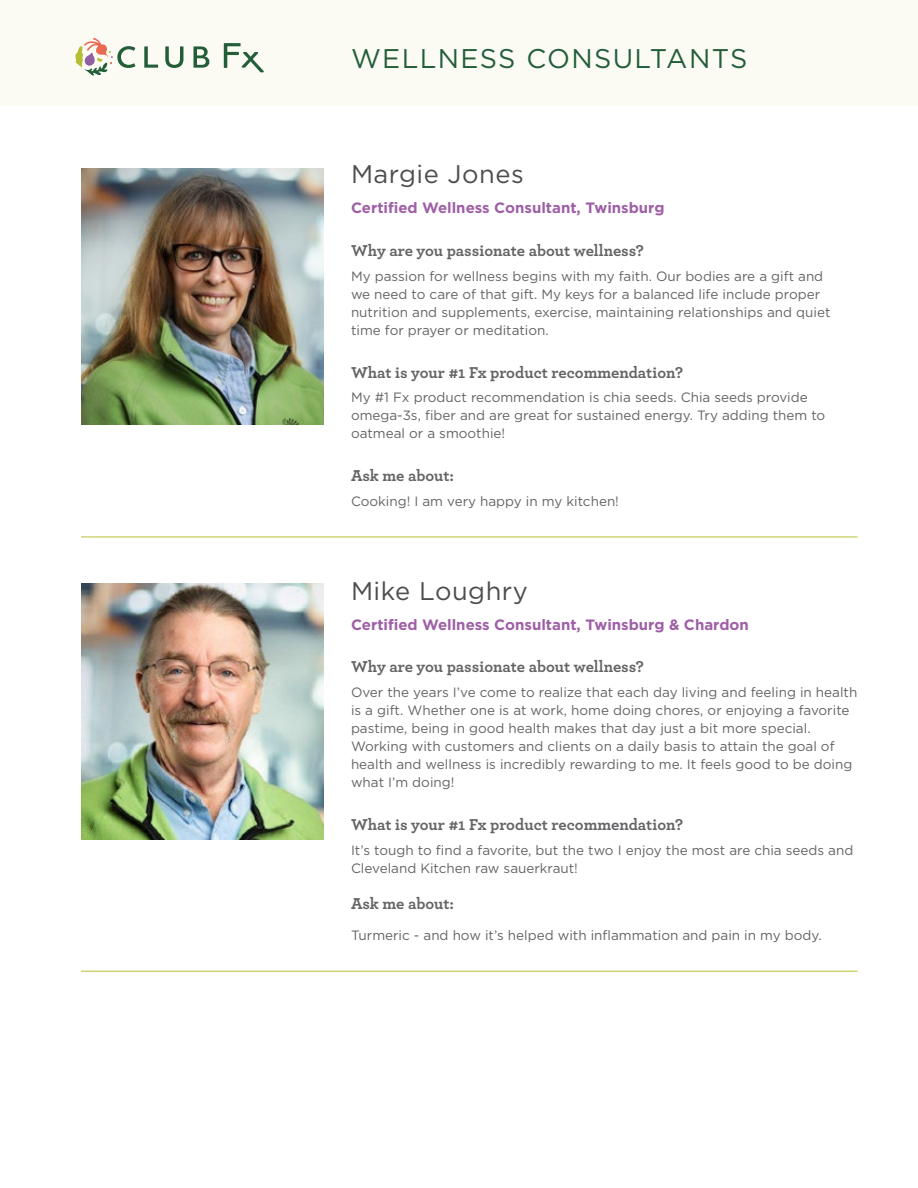
<style>
.page{position:relative;width:918px;height:1188px;background:#fff}
.page>*{position:absolute;margin:0;border:0;box-sizing:border-box;transform-origin:0 0}
.t1{font:27px "Gotham";letter-spacing:.05em;color:#235e39}
.t2{font:25.5px "Gotham";letter-spacing:.02em;color:#4d4d4f}
.t3{font:700 16.5px "Archer";color:#636466}
.t4{font:700 15px "Gotham";color:#9e5fa6}
.t5{font:13.5px/18px "Gotham";color:#636466}
</style>
<div class="page">
<div style="left:0;top:0;width:918px;height:106px;background:#fbfbf4"></div>
<svg style="left:144px;top:46px;width:14px;height:22px"></svg>
<svg style="left:165px;top:46px;width:18px;height:22px"></svg>
<svg style="left:193px;top:46px;width:16px;height:22px"></svg>
<svg style="left:224px;top:43px;width:40px;height:29px"></svg>
<svg style="left:75px;top:38px;width:60px;height:38px"></svg>
<img style="left:81px;top:168px;width:243px;height:257px">
<img style="left:81px;top:583px;width:243px;height:257px">
<hr style="left:81px;top:537px;width:777px;height:1px;background:#b7be34">
<hr style="left:81px;top:971px;width:777px;height:1px;background:#b7be34">
<h1 class="t1" style="left:351px;top:44px;width:398px">WELLNESS CONSULTANTS</h1>
<h2 class="t2" style="left:351px;top:160px;width:174px">Margie Jones</h2>
<p class="t4" style="left:351px;top:198px;width:315px">Certified Wellness Consultant, Twinsburg</p>
<p class="t3" style="left:351px;top:238px;width:295px">Why are you passionate about wellness?</p>
<p class="t5" style="left:351px;top:267px;width:481px">My passion for wellness begins with my faith. Our bodies are a gift and we need to care of that gift. My keys for a balanced life include proper nutrition and supplements, exercise, maintaining relationships and quiet time for prayer or meditation.</p>
<p class="t3" style="left:351px;top:359px;width:334px">What is your #1 Fx product recommendation?</p>
<p class="t5" style="left:351px;top:388px;width:476px">My #1 Fx product recommendation is chia seeds. Chia seeds provide omega-3s, fiber and are great for sustained energy. Try adding them to oatmeal or a smoothie!</p>
<p class="t3" style="left:351px;top:463px;width:105px">Ask me about:</p>
<p class="t5" style="left:351px;top:492px;width:269px">Cooking! I am very happy in my kitchen!</p>
<h2 class="t2" style="left:351px;top:576px;width:178px">Mike Loughry</h2>
<p class="t4" style="left:351px;top:614px;width:399px">Certified Wellness Consultant, Twinsburg &amp; Chardon</p>
<p class="t3" style="left:351px;top:654px;width:295px">Why are you passionate about wellness?</p>
<p class="t5" style="left:351px;top:683px;width:508px">Over the years I’ve come to realize that each day living and feeling in health is a gift. Whether one is at work, home doing chores, or enjoying a favorite pastime, being in good health makes that day just a bit more special.<br>Working with customers and clients on a daily basis to attain the goal of health and wellness is incredibly rewarding to me. It feels good to be doing what I’m doing!</p>
<p class="t3" style="left:351px;top:811px;width:334px">What is your #1 Fx product recommendation?</p>
<p class="t5" style="left:351px;top:841px;width:504px">It’s tough to find a favorite, but the two I enjoy the most are chia seeds and<br>Cleveland Kitchen raw sauerkraut!</p>
<p class="t3" style="left:351px;top:890px;width:105px">Ask me about:</p>
<p class="t5" style="left:351px;top:926px;width:472px">Turmeric - and how it’s helped with inflammation and pain in my body.</p>
</div>
